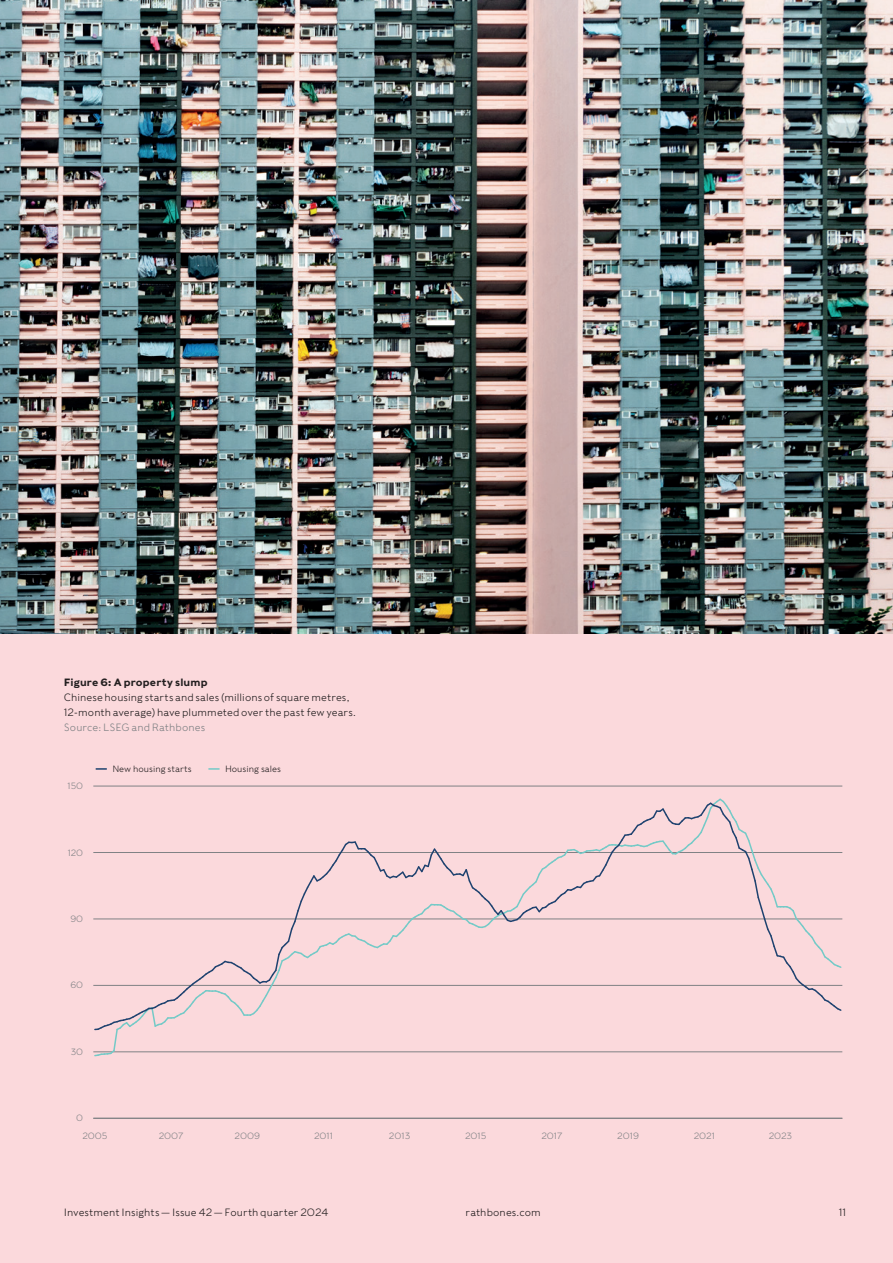
<style>
.page{position:relative;width:893px;height:1263px;background:#fff}
.page>*{position:absolute;margin:0;border:0;box-sizing:border-box;transform-origin:0 0}
.t1{font:300 10.5px/15px "Rathbones Sans";letter-spacing:.01em;color:#231f20}
.t2{font:300 10.5px "Rathbones Sans";letter-spacing:.01em;color:#808285}
.t3{font:700 10.5px "Rathbones Sans";letter-spacing:.015em;color:#231f20}
.t4{font:300 9px "Rathbones Sans";color:#808285}
.t5{font:300 9px "Rathbones Sans";color:#231f20}
</style>
<div class="page">
<div style="left:0;top:631px;width:893px;height:632px;background:#fbd9dc"></div>
<hr style="left:93px;top:1118px;width:749px;height:1px;background:#808285">
<hr style="left:93px;top:1051px;width:749px;height:1px;background:#808285">
<hr style="left:93px;top:985px;width:749px;height:1px;background:#808285">
<hr style="left:93px;top:919px;width:749px;height:1px;background:#808285">
<hr style="left:93px;top:852px;width:749px;height:1px;background:#808285">
<hr style="left:93px;top:786px;width:749px;height:1px;background:#808285">
<svg style="left:95px;top:798px;width:748px;height:259px"></svg>
<svg style="left:96px;top:768px;width:11px;height:2px"></svg>
<svg style="left:208px;top:768px;width:12px;height:2px"></svg>
<img style="left:0;top:0;width:893px;height:634px">
<p class="t3" style="left:64px;top:675px;width:145px">Figure 6: A property slump</p>
<p class="t1" style="left:64px;top:689px;width:294px">Chinese housing starts and sales (millions of square metres,<br>12-month average) have plummeted over the past few years.</p>
<p class="t2" style="left:64px;top:720px;width:143px">Source: LSEG and Rathbones</p>
<p class="t4" style="left:68px;top:780px;width:17px">150</p>
<p class="t4" style="left:68px;top:847px;width:17px">120</p>
<p class="t4" style="left:70px;top:913px;width:14px">90</p>
<p class="t4" style="left:70px;top:980px;width:14px">60</p>
<p class="t4" style="left:71px;top:1046px;width:14px">30</p>
<p class="t4" style="left:76px;top:1112px;width:8px">0</p>
<p class="t5" style="left:112px;top:763px;width:81px">New housing starts</p>
<p class="t5" style="left:225px;top:763px;width:57px">Housing sales</p>
<p class="t4" style="left:82px;top:1130px;width:27px">2005</p>
<p class="t4" style="left:159px;top:1130px;width:26px">2007</p>
<p class="t4" style="left:234px;top:1130px;width:27px">2009</p>
<p class="t4" style="left:314px;top:1130px;width:20px">2011</p>
<p class="t4" style="left:389px;top:1130px;width:23px">2013</p>
<p class="t4" style="left:465px;top:1130px;width:23px">2015</p>
<p class="t4" style="left:541px;top:1130px;width:22px">2017</p>
<p class="t4" style="left:617px;top:1130px;width:23px">2019</p>
<p class="t4" style="left:694px;top:1130px;width:23px">2021</p>
<p class="t4" style="left:769px;top:1130px;width:25px">2023</p>
<p class="t1" style="left:64px;top:1205px;width:266px">Investment Insights — Issue 42 — Fourth quarter 2024</p>
<p class="t1" style="left:466px;top:1205px;width:77px">rathbones.com</p>
<p class="t1" style="left:839px;top:1205px;width:9px">11</p>
</div>
